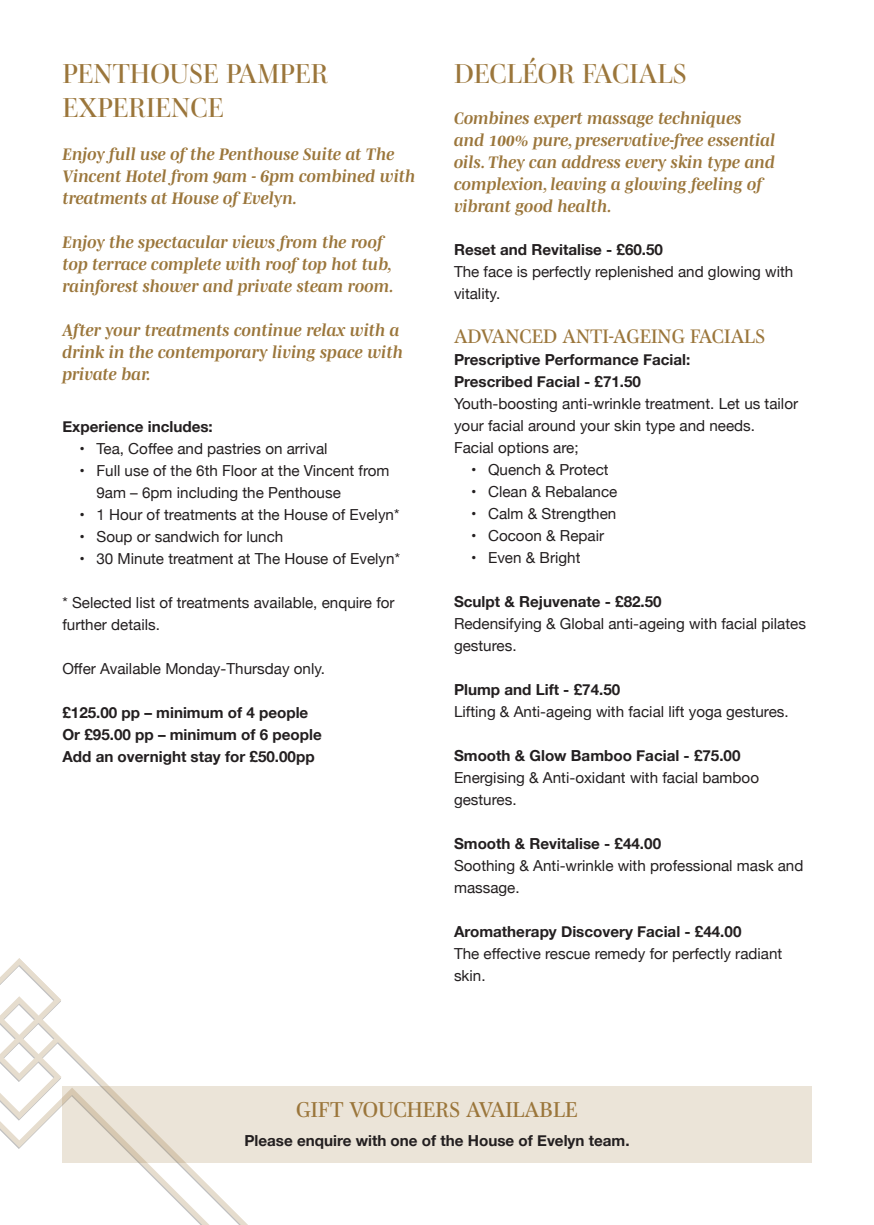
<style>
.page{position:relative;width:874px;height:1225px;background:#fff}
.page>*{position:absolute;margin:0;border:0;box-sizing:border-box;transform-origin:0 0}
.t1{font:28px/33.6px "Mencken Std Head";color:#9b763b}
.t2{font:22px "Mencken Std";color:#9b763b}
.t3{font:20px "Mencken Std";color:#9b763b}
.t4{font:italic 700 17px/22px "Mencken Std";color:#9b763b}
.t5{font:15.2px/22px "Helvetica Neue";color:#231f20}
.t6{font:700 15.2px/22px "Helvetica Neue";color:#231f20}
</style>
<div class="page">
<svg style="left:0;top:958px;width:812px;height:267px"></svg>
<div style="left:62px;top:1086px;width:749px;height:76px;background:#ebe4d8"></div>
<h1 class="t1" style="left:62px;top:56px;width:267px">PENTHOUSE PAMPER<br>EXPERIENCE</h1>
<p class="t4" style="left:62px;top:143px;width:354px">Enjoy full use of the Penthouse Suite at The<br>Vincent Hotel from 9am - 6pm combined with treatments at House of Evelyn.</p>
<p class="t4" style="left:62px;top:231px;width:332px">Enjoy the spectacular views from the roof top terrace complete with roof top hot tub, rainforest shower and private steam room.</p>
<p class="t4" style="left:62px;top:319px;width:342px">After your treatments continue relax with a drink in the contemporary living space with private bar.</p>
<p class="t6" style="left:62px;top:415px;width:152px">Experience includes:</p>
<p class="t5" style="left:79px;top:438px;width:249px">• Tea, Coffee and pastries on arrival</p>
<p class="t5" style="left:96px;top:460px;width:294px;text-indent:-17px">• Full use of the 6th Floor at the Vincent from<br>9am – 6pm including the Penthouse</p>
<p class="t5" style="left:79px;top:504px;width:321px">• 1 Hour of treatments at the House of Evelyn*</p>
<p class="t5" style="left:79px;top:526px;width:205px">• Soup or sandwich for lunch</p>
<p class="t5" style="left:79px;top:548px;width:322px">• 30 Minute treatment at The House of Evelyn*</p>
<p class="t5" style="left:62px;top:592px;width:333px">* Selected list of treatments available, enquire for further details.</p>
<p class="t5" style="left:62px;top:658px;width:264px">Offer Available Monday-Thursday only.</p>
<p class="t6" style="left:62px;top:701px;width:261px">£125.00 pp – minimum of 4 people<br>Or £95.00 pp – minimum of 6 people<br>Add an overnight stay for £50.00pp</p>
<h1 class="t1" style="left:454px;top:56px;width:234px">DECLÉOR FACIALS</h1>
<p class="t4" style="left:454px;top:107px;width:323px">Combines expert massage techniques and 100% pure, preservative-free essential oils. They can address every skin type and complexion, leaving a glowing feeling of vibrant good health.</p>
<p class="t6" style="left:454px;top:239px;width:210px">Reset and Revitalise - £60.50</p>
<p class="t5" style="left:454px;top:262px;width:340px">The face is perfectly replenished and glowing with vitality.</p>
<h3 class="t3" style="left:454px;top:325px;width:312px">ADVANCED ANTI-AGEING FACIALS</h3>
<p class="t6" style="left:454px;top:349px;width:238px">Prescriptive Performance Facial:<br>Prescribed Facial - £71.50</p>
<p class="t5" style="left:454px;top:394px;width:345px">Youth-boosting anti-wrinkle treatment. Let us tailor your facial around your skin type and needs.<br>Facial options are;</p>
<p class="t5" style="left:471px;top:460px;width:139px">• Quench &amp; Protect</p>
<p class="t5" style="left:471px;top:482px;width:148px">• Clean &amp; Rebalance</p>
<p class="t5" style="left:471px;top:504px;width:147px">• Calm &amp; Strengthen</p>
<p class="t5" style="left:471px;top:526px;width:134px">• Cocoon &amp; Repair</p>
<p class="t5" style="left:471px;top:548px;width:111px">• Even &amp; Bright</p>
<p class="t6" style="left:454px;top:591px;width:209px">Sculpt &amp; Rejuvenate - £82.50</p>
<p class="t5" style="left:454px;top:614px;width:353px">Redensifying &amp; Global anti-ageing with facial pilates gestures.</p>
<p class="t6" style="left:454px;top:679px;width:168px">Plump and Lift - £74.50</p>
<p class="t5" style="left:454px;top:702px;width:336px">Lifting &amp; Anti-ageing with facial lift yoga gestures.</p>
<p class="t6" style="left:454px;top:745px;width:288px">Smooth &amp; Glow Bamboo Facial - £75.00</p>
<p class="t5" style="left:454px;top:768px;width:306px">Energising &amp; Anti-oxidant with facial bamboo gestures.</p>
<p class="t6" style="left:454px;top:833px;width:208px">Smooth &amp; Revitalise - £44.00</p>
<p class="t5" style="left:454px;top:856px;width:351px">Soothing &amp; Anti-wrinkle with professional mask and massage.</p>
<p class="t6" style="left:454px;top:921px;width:289px">Aromatherapy Discovery Facial - £44.00</p>
<p class="t5" style="left:454px;top:944px;width:330px">The effective rescue remedy for perfectly radiant skin.</p>
<h2 class="t2" style="left:296px;top:1097px;width:283px">GIFT VOUCHERS AVAILABLE</h2>
<p class="t6" style="left:244px;top:1130px;width:386px">Please enquire with one of the House of Evelyn team.</p>
</div>
